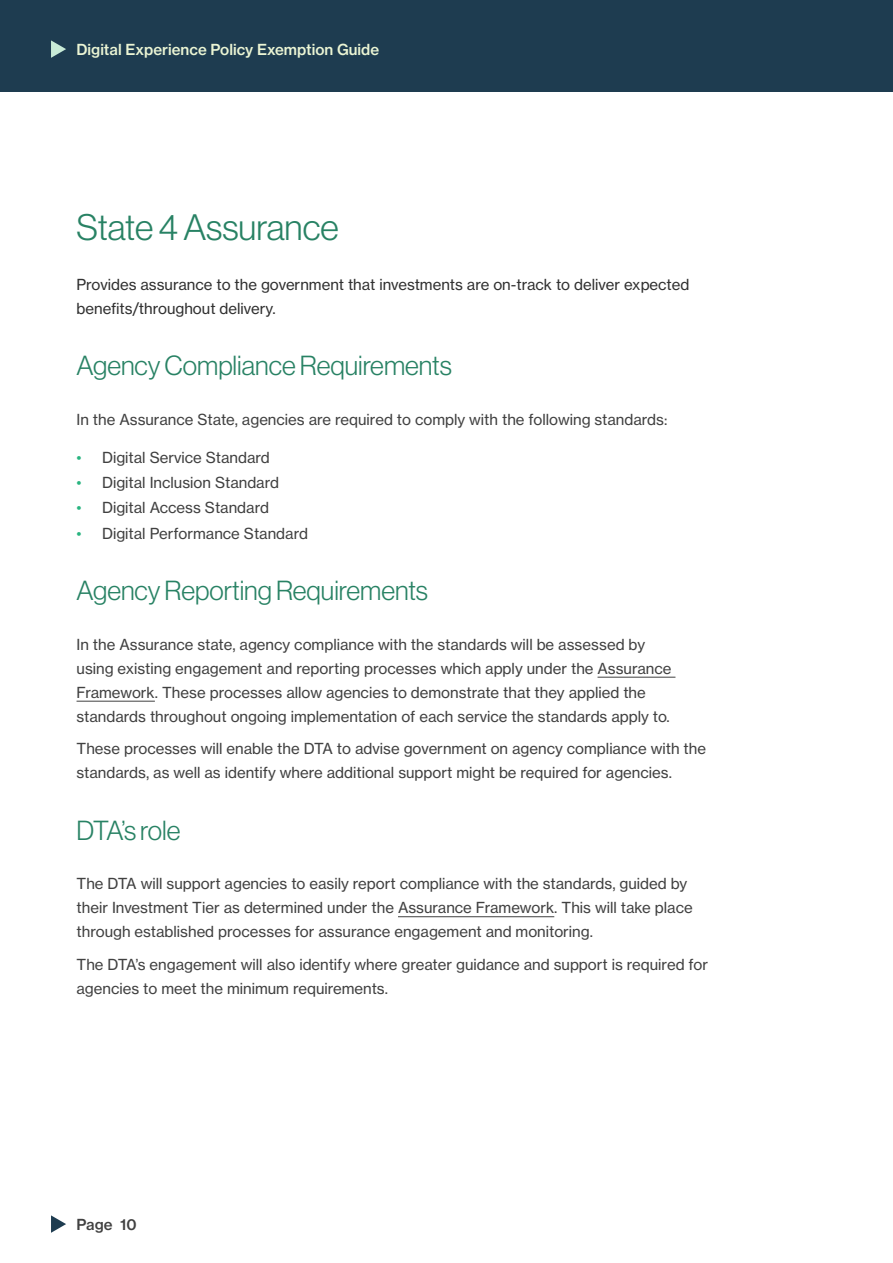
<style>
.page{position:relative;width:893px;height:1263px;background:#fff}
.page>*{position:absolute;margin:0;border:0;box-sizing:border-box;transform-origin:0 0}
.Heading_2{font:36px "N Haas Grotesk DS Pro 45 Lt";color:#288264}
.Heading_3{font:27px "N Haas Grotesk DS Pro 45 Lt";color:#288264}
.t1{font:15px/24px "N Haas Grotesk TX Pro 55 Rg";color:#414141}
.t2{font:15px/24px "N Haas Grotesk TX Pro 55 Rg";color:#313131}
.t3{font:15px "N Haas Grotesk TX Pro 65 Md";color:#ebf5d4}
.t4{font:15px "N Haas Grotesk TX Pro 65 Md";color:#414141}
.s1{color:#29b480}
</style>
<div class="page">
<div style="left:0;top:0;width:893px;height:91px;background:#1e3c50"></div>
<hr style="left:597px;top:677px;width:78px;height:1px;background:#414141">
<hr style="left:77px;top:701px;width:78px;height:1px;background:#414141">
<hr style="left:398px;top:916px;width:156px;height:1px;background:#414141">
<svg style="left:51px;top:40px;width:15px;height:18px"></svg>
<svg style="left:51px;top:1215px;width:15px;height:18px"></svg>
<p class="t3" style="left:77px;top:40px;width:304px">Digital Experience Policy Exemption Guide</p>
<h2 class="Heading_2" style="left:77px;top:207px;width:264px">State 4 Assurance</h2>
<p class="t2" style="left:77px;top:272px;width:614px">Provides assurance to the government that investments are on-track to deliver expected benefits/throughout delivery.</p>
<h3 class="Heading_3" style="left:77px;top:351px;width:377px">Agency Compliance Requirements</h3>
<p class="t1" style="left:77px;top:407px;width:592px">In the Assurance State, agencies are required to comply with the following standards:</p>
<p class="t1" style="left:77px;top:445px;width:195px"><span class="s1">•</span> Digital Service Standard</p>
<p class="t1" style="left:77px;top:471px;width:204px"><span class="s1">•</span> Digital Inclusion Standard</p>
<p class="t1" style="left:77px;top:496px;width:194px"><span class="s1">•</span> Digital Access Standard</p>
<p class="t1" style="left:77px;top:521px;width:233px"><span class="s1">•</span> Digital Performance Standard</p>
<h3 class="Heading_3" style="left:77px;top:575px;width:353px">Agency Reporting Requirements</h3>
<p class="t1" style="left:77px;top:632px;width:596px">In the Assurance state, agency compliance with the standards will be assessed by using existing engagement and reporting processes which apply under the Assurance Framework. These processes allow agencies to demonstrate that they applied the standards throughout ongoing implementation of each service the standards apply to.</p>
<p class="t1" style="left:77px;top:737px;width:631px">These processes will enable the DTA to advise government on agency compliance with the standards, as well as identify where additional support might be required for agencies.</p>
<h3 class="Heading_3" style="left:77px;top:815px;width:106px">DTA’s role</h3>
<p class="t1" style="left:77px;top:872px;width:618px">The DTA will support agencies to easily report compliance with the standards, guided by their Investment Tier as determined under the Assurance Framework. This will take place through established processes for assurance engagement and monitoring.</p>
<p class="t1" style="left:77px;top:952px;width:633px">The DTA’s engagement will also identify where greater guidance and support is required for agencies to meet the minimum requirements.</p>
<p class="t4" style="left:77px;top:1215px;width:62px">Page 10</p>
</div>
